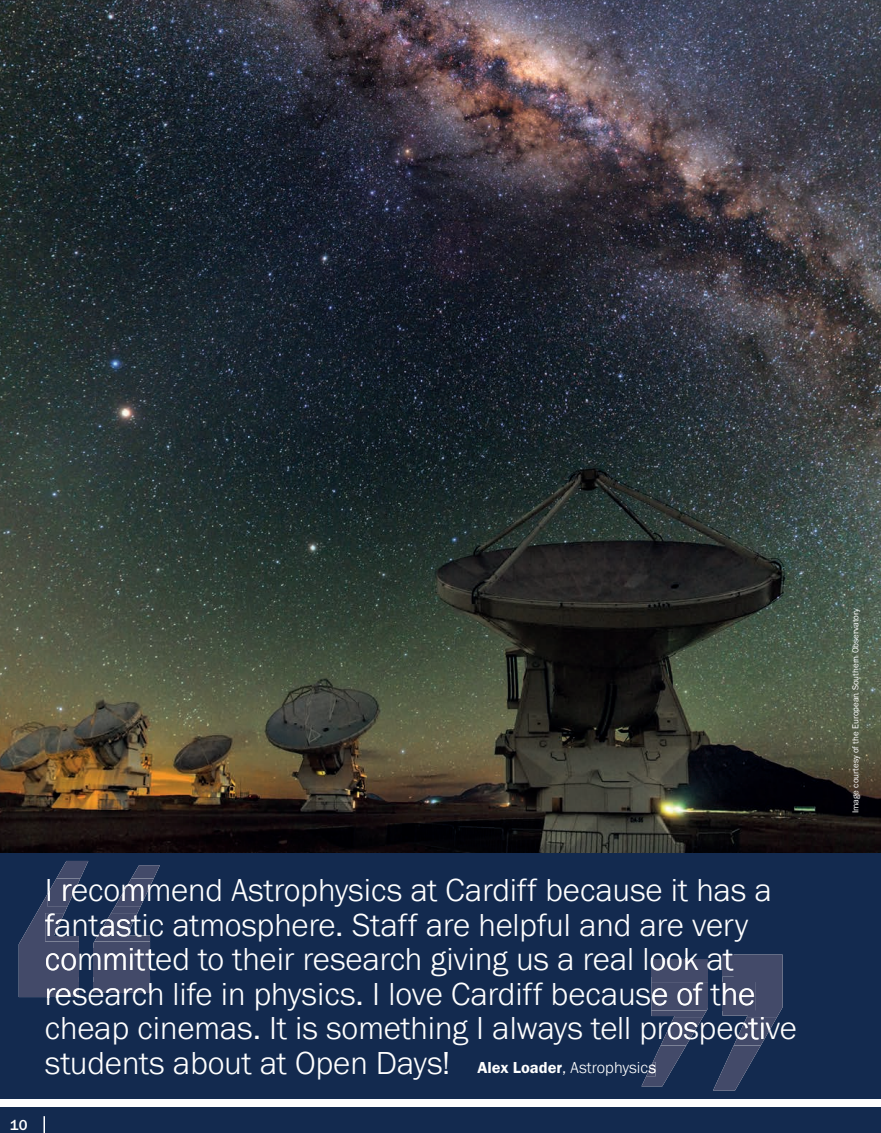
<style>
.page{position:relative;width:881px;height:1133px;background:#fff}
.page>*{position:absolute;margin:0;border:0;box-sizing:border-box;transform-origin:0 0}
.t1{font:300 33px/34.5px "Franklin Gothic URW";color:#fff}
.t2{font:300 16.5px "Franklin Gothic URW";color:#fff}
.t3{font:500 15px "Franklin Gothic URW";color:#fff}
.t4{font:9px "Franklin Gothic URW Boo";color:#fff}
.s1{font-family:"Franklin Gothic URW Dem";font-weight:400;font-size:16.5px}
</style>
<div class="page">
<div style="left:0;top:1107px;width:881px;height:26px;background:#132a4f"></div>
<svg style="left:43px;top:1116px;width:2px;height:17px"></svg>
<img style="left:0;top:0;width:881px;height:853px">
<div style="left:0;top:853px;width:881px;height:246px;background:#132a4f"></div>
<svg style="left:19px;top:861px;width:141px;height:136px"></svg>
<div style="left:93px;top:948px;width:57px;height:28px;background:#434a69"></div>
<div style="left:93px;top:982px;width:57px;height:10px;background:#434a69"></div>
<svg style="left:641px;top:954px;width:141px;height:136px"></svg>
<p class="t3" style="left:10px;top:1115px;width:19px">120</p>
<p class="t1" style="left:45px;top:872px;width:753px">I recommend Astrophysics at Cardiff because it has a fantastic atmosphere. Staff are helpful and are very committed to their research giving us a real look at research life in physics. I love Cardiff because of the cheap cinemas. It is something I always tell prospective</p>
<p class="t2" style="left:562px;top:1057px;width:95px">, Astrophysics</p>
<p class="t1" style="left:45px;top:1044px;width:519px">students about at Open Days! <span class="s1">Alex Loader</span></p>
<p class="t4" style="left:850px;top:813px;width:207px;rotate:-90deg">Image courtesy of the European Southern Observatory</p>
</div>
